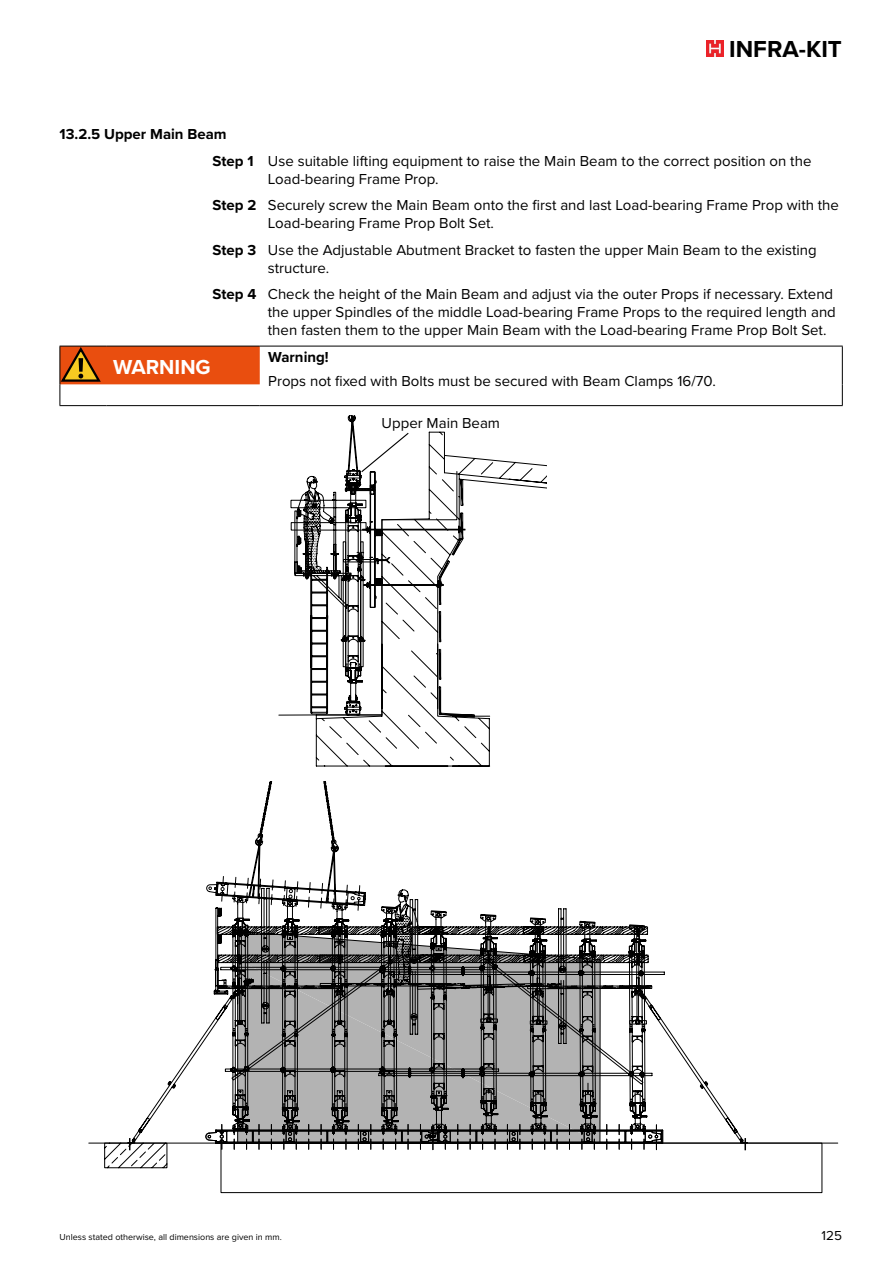
<style>
.page{position:relative;width:893px;height:1263px;background:#fff}
.page>*{position:absolute;margin:0;border:0;box-sizing:border-box;transform-origin:0 0}
.t1{font:700 24px "Proxima Nova";color:#000}
.Signal_Word{font:700 21px "Proxima Nova";color:#fff}
.Safety_Text{font:15px/18px "Proxima Nova";color:#000}
.Safety_Message_Heading{font:700 15px "Proxima Nova";color:#000}
.t2{font:13.5px "Proxima Nova";color:#000}
.t3{font:9px "Proxima Nova";color:#000}
.s1{font-weight:700}
</style>
<div class="page">
<hr style="left:0;top:0;width:1px;height:102px;background:#e30613">
<img style="left:706px;top:41px;width:17px;height:16px">
<hr style="left:260px;top:346px;width:583px;height:1px;background:#000">
<hr style="left:842px;top:346px;width:1px;height:38px;background:#000">
<svg style="left:842px;top:384px;width:1px;height:21px"></svg>
<hr style="left:60px;top:405px;width:47px;height:1px;background:#000">
<hr style="left:107px;top:405px;width:153px;height:1px;background:#000">
<hr style="left:260px;top:405px;width:583px;height:1px;background:#000">
<svg style="left:60px;top:345px;width:200px;height:60px"></svg>
<svg style="left:278px;top:457px;width:268px;height:310px"></svg>
<svg style="left:291px;top:416px;width:174px;height:299px"></svg>
<svg style="left:88px;top:781px;width:751px;height:413px"></svg>
<svg style="left:744px;top:1138px;width:2px;height:12px"></svg>
<h1 class="t1" style="left:729px;top:31px;width:114px">INFRA-KIT</h1>
<p class="Safety_Message_Heading" style="left:60px;top:123px;width:169px">13.2.5 Upper Main Beam</p>
<p class="Safety_Text" style="left:268px;top:151px;width:545px;text-indent:-55px"><span class="s1">Step 1</span> Use suitable lifting equipment to raise the Main Beam to the correct position on the<br>Load-bearing Frame Prop.</p>
<p class="Safety_Text" style="left:268px;top:196px;width:573px;text-indent:-55px"><span class="s1">Step 2</span> Securely screw the Main Beam onto the first and last Load-bearing Frame Prop with the<br>Load-bearing Frame Prop Bolt Set.</p>
<p class="Safety_Text" style="left:268px;top:240px;width:550px;text-indent:-55px"><span class="s1">Step 3</span> Use the Adjustable Abutment Bracket to fasten the upper Main Beam to the existing structure.</p>
<p class="Safety_Text" style="left:268px;top:285px;width:569px;text-indent:-55px"><span class="s1">Step 4</span> Check the height of the Main Beam and adjust via the outer Props if necessary. Extend the upper Spindles of the middle Load-bearing Frame Props to the required length and then fasten them to the upper Main Beam with the Load-bearing Frame Prop Bolt Set.</p>
<p class="Signal_Word" style="left:113px;top:351px;width:99px">WARNING</p>
<p class="Safety_Message_Heading" style="left:268px;top:346px;width:62px">Warning!</p>
<p class="Safety_Text" style="left:268px;top:371px;width:449px">Props not fixed with Bolts must be secured with Beam Clamps 16/70.</p>
<p class="Safety_Text" style="left:382px;top:413px;width:120px">Upper Main Beam</p>
<p class="t3" style="left:60px;top:1231px;width:224px">Unless stated otherwise, all dimensions are given in mm.</p>
<p class="t2" style="left:821px;top:1225px;width:22px">125</p>
</div>
